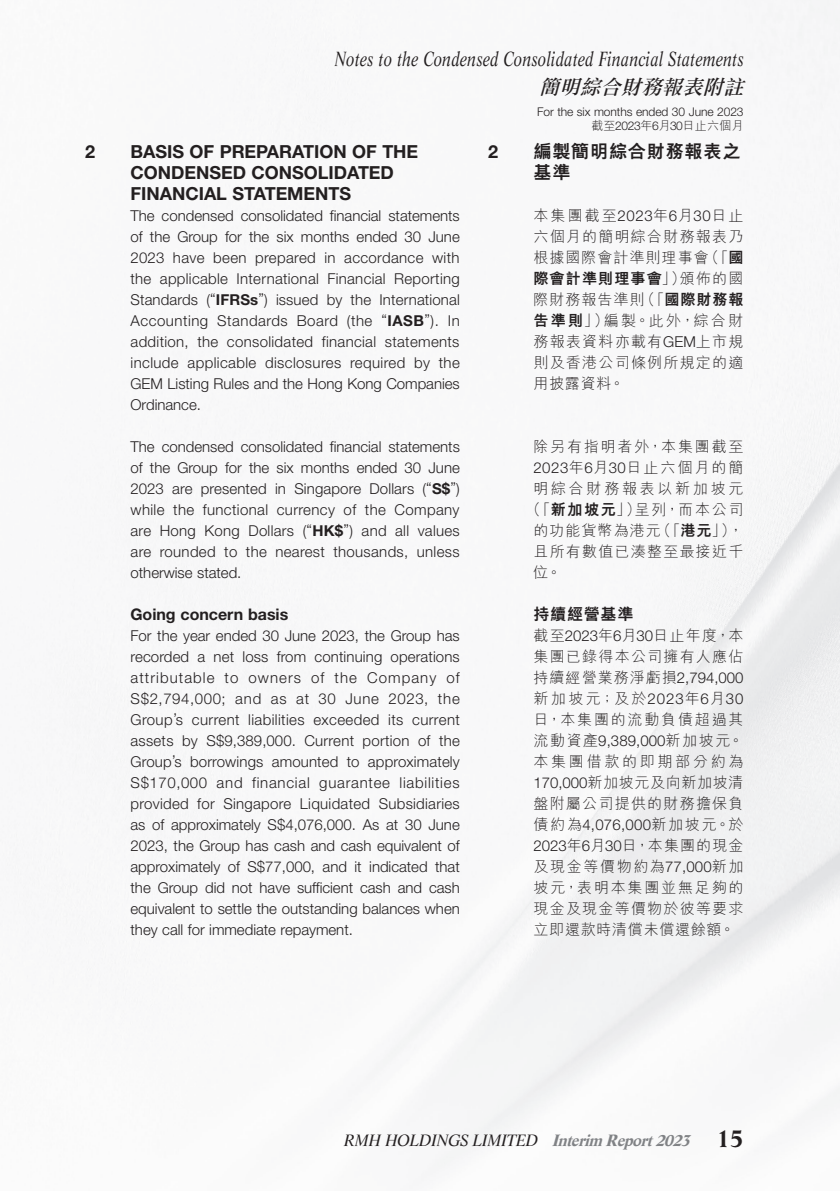
<style>
.page{position:relative;width:840px;height:1191px;background:#fff}
.page>*{position:absolute;margin:0;border:0;box-sizing:border-box;transform-origin:0 0}
.t1{font:italic 20px "Life LT Std";letter-spacing:.01em;color:#231f20;scale:.78 1}
.t2{font:italic 20px "DF Li Song HK W5";color:#231f20}
.t3{font:700 18px/21px "Helvetica Neue LT Std";color:#231f20}
.t4{font:800 18px/21px "M Hei HK";letter-spacing:.05em;color:#231f20}
.t5{font:italic 16px "Life LT Std";letter-spacing:-.03em;color:#231f20}
.t6{font:700 16px "Helvetica Neue LT Std";color:#231f20}
.t7{font:800 16px "M Hei HK";letter-spacing:.05em;color:#231f20}
.t8{font:300 15px/21px "Helvetica Neue LT Std";color:#231f20;text-align:justify}
.t9{font:300 15px/21px "M Hei HK";letter-spacing:.08em;color:#231f20;text-align:justify}
.t10{font:300 15px "M Hei HK";letter-spacing:.135em;color:#231f20}
.t11{font:300 15px "M Hei HK";letter-spacing:.12em;color:#231f20}
.t12{font:300 15px "M Hei HK";letter-spacing:.18em;color:#231f20}
.t13{font:300 12px "Helvetica Neue LT Std";letter-spacing:-.005em;color:#231f20}
.t14{font:300 12px "M Hei HK";letter-spacing:.02em;color:#231f20}
.s1{font-family:"Helvetica Neue LT Std"}
.s2{font-weight:800}
.s3{font-weight:700}
.s4{font-weight:700;color:#808285}
.s5{font-weight:700;font-style:normal;font-size:24px}
</style>
<div class="page">
<h1 class="t1" style="left:334px;top:46px;width:526px">Notes to the Condensed Consolidated Financial Statements</h1>
<h1 class="t2" style="left:538px;top:76px;width:211px">簡明綜合財務報表附註</h1>
<p class="t13" style="left:537px;top:104px;width:208px">For the six months ended 30 June 2023</p>
<p class="t14" style="left:591px;top:119px;width:153px">截至<span class="s1">2023</span>年<span class="s1">6</span>月<span class="s1">30</span>日止六個月</p>
<p class="t3" style="left:488px;top:140px;width:12px">2</p>
<p class="t4" style="left:533px;top:140px;width:208px">編製簡明綜合財務報表之基準</p>
<p class="t9" style="left:533px;top:205px;width:211px">本集團截至<span class="s1">2023</span>年<span class="s1">6</span>月<span class="s1">30</span>日止六個月的簡明綜合財務報表乃根據國際會計準則理事會（「<span class="s2">國際會計準則理事會</span>」）頒佈的國際財務報告準則（「<span class="s2">國際財務報告準則</span>」）編製。此外，綜合財務報表資料亦載有<span class="s1">GEM</span>上市規則及香港公司條例所規定的適用披露資料。</p>
<p class="t3" style="left:85px;top:140px;width:12px">2</p>
<p class="t3" style="left:130px;top:140px;width:289px">BASIS OF PREPARATION OF THE<br>CONDENSED CONSOLIDATED<br>FINANCIAL STATEMENTS</p>
<p class="t8" style="left:130px;top:205px;width:330px">The condensed consolidated financial statements of the Group for the six months ended 30 June 2023 have been prepared in accordance with the applicable International Financial Reporting Standards (“<span class="s3">IFRSs</span>”) issued by the International Accounting Standards Board (the “<span class="s3">IASB</span>”). In addition, the consolidated financial statements include applicable disclosures required by the GEM Listing Rules and the Hong Kong Companies Ordinance.</p>
<p class="t8" style="left:130px;top:436px;width:330px">The condensed consolidated financial statements of the Group for the six months ended 30 June 2023 are presented in Singapore Dollars (“<span class="s3">S$</span>”) while the functional currency of the Company are Hong Kong Dollars (“<span class="s3">HK$</span>”) and all values are rounded to the nearest thousands, unless otherwise stated.</p>
<p class="t6" style="left:130px;top:604px;width:159px">Going concern basis</p>
<p class="t8" style="left:130px;top:625px;width:331px">For the year ended 30 June 2023, the Group has recorded a net loss from continuing operations attributable to owners of the Company of S$2,794,000; and as at 30 June 2023, the Group’s current liabilities exceeded its current assets by S$9,389,000. Current portion of the Group’s borrowings amounted to approximately S$170,000 and financial guarantee liabilities provided for Singapore Liquidated Subsidiaries as of approximately S$4,076,000. As at 30 June 2023, the Group has cash and cash equivalent of approximately of S$77,000, and it indicated that the Group did not have sufficient cash and cash equivalent to settle the outstanding balances when they call for immediate repayment.</p>
<p class="t11" style="left:533px;top:439px;width:211px">除另有指明者外，本集團截至</p>
<p class="t10" style="left:533px;top:460px;width:211px"><span class="s1">2023</span>年<span class="s1">6</span>月<span class="s1">30</span>日止六個月的簡</p>
<p class="t12" style="left:533px;top:481px;width:211px">明綜合財務報表以新加坡元</p>
<p class="t9" style="left:525px;top:499px;width:219px">（「<span class="s2">新加坡元</span>」）呈列，而本公司</p>
<p class="t9" style="left:533px;top:520px;width:211px">的功能貨幣為港元（「<span class="s2">港元</span>」），</p>
<p class="t9" style="left:533px;top:541px;width:211px">且所有數值已湊整至最接近千</p>
<p class="t9" style="left:533px;top:562px;width:30px">位。</p>
<p class="t7" style="left:533px;top:606px;width:101px">持續經營基準</p>
<p class="t9" style="left:533px;top:625px;width:211px">截至<span class="s1">2023</span>年<span class="s1">6</span>月<span class="s1">30</span>日止年度，本集團已錄得本公司擁有人應佔持續經營業務淨虧損<span class="s1">2,794,000</span>新加坡元；及於<span class="s1">2023</span>年<span class="s1">6</span>月<span class="s1">30</span>日，本集團的流動負債超過其流動資產<span class="s1">9,389,000</span>新加坡元。本集團借款的即期部分約為<span class="s1">170,000</span>新加坡元及向新加坡清盤附屬公司提供的財務擔保負債約為<span class="s1">4,076,000</span>新加坡元。於<span class="s1">2023</span>年<span class="s1">6</span>月<span class="s1">30</span>日，本集團的現金及現金等價物約為<span class="s1">77,000</span>新加坡元，表明本集團並無足夠的現金及現金等價物於彼等要求立即還款時清償未償還餘額。</p>
<p class="t5" style="left:344px;top:1130px;width:401px">RMH HOLDINGS LIMITED <span class="s4">Interim Report2023</span> <span class="s5">15</span></p>
</div>
